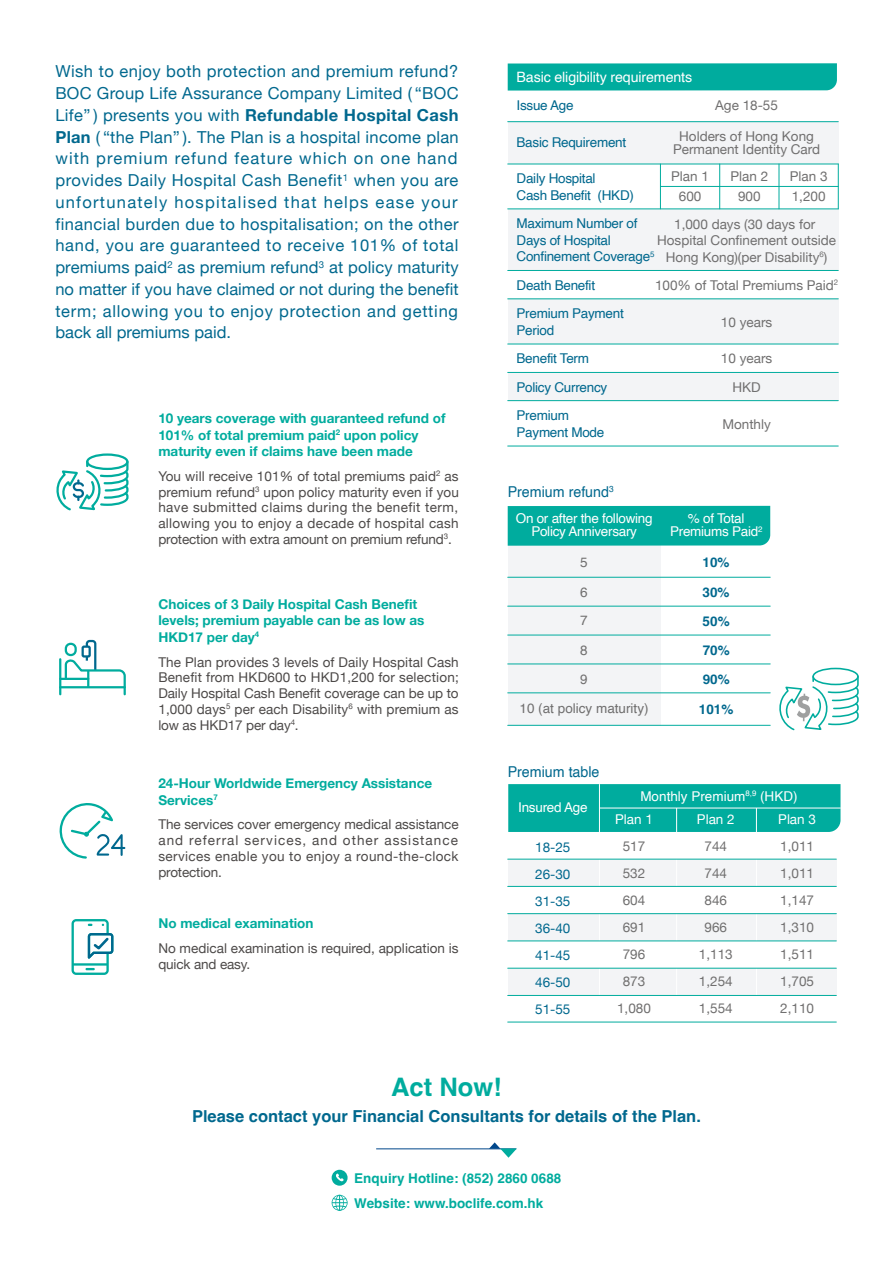
<style>
.page{position:relative;width:893px;height:1263px;background:#fff}
.page>*{position:absolute;margin:0;border:0;box-sizing:border-box;transform-origin:0 0}
.t1{font:700 25.5px "Helvetica";color:#00ac9e}
.t2{font:16.5px/21.8px "Helvetica Neue";letter-spacing:.045em;color:#00688e;text-align:justify}
.t3{font:700 16.5px "Helvetica";color:#00688e}
.t4{font:15px "Helvetica";color:#00688e;scale:.95 1}
.t5{font:14.25px "Helvetica";letter-spacing:-.01em;color:#fff}
.t6{font:13.5px/15.8px "Helvetica Neue";color:#4c4948;text-align:justify}
.t7{font:13.5px/27px "Helvetica Neue";color:#706f6f;text-align:center}
.t8{font:700 13.5px/16.5px "Helvetica Neue";color:#00ac9e}
.t9{font:13.5px/28.5px "Helvetica";letter-spacing:-.02em;color:#00688e}
.t10{font:13.5px/13.5px "Helvetica";letter-spacing:-.02em;color:#fff;text-align:center}
.t11{font:700 13.5px/25.3px "Helvetica";color:#00ac9e}
.t12{font:13.5px/27px "Helvetica Neue";color:#00688e;text-align:justify}
.t13{font:13.5px/29.1px "Helvetica";color:#706f6f;text-align:center}
.t14{font:13.5px "Helvetica";color:#fff}
.t15{font:700 13.5px/29.1px "Helvetica";color:#00688e}
.t16{font:13.5px "Helvetica Neue";color:#fff}
.s1{font-weight:700}
</style>
<div class="page">
<div style="left:86px;top:453px;width:43px;height:17px;border:2px solid #00ac9e;border-radius:50%"></div>
<svg style="left:56px;top:459px;width:73px;height:52px"></svg>
<hr style="left:59px;top:659px;width:2px;height:35px;background:#00ac9e">
<hr style="left:60px;top:686px;width:65px;height:2px;background:#00ac9e">
<hr style="left:60px;top:678px;width:28px;height:2px;background:#00ac9e">
<svg style="left:64px;top:639px;width:62px;height:57px"></svg>
<svg style="left:59px;top:803px;width:66px;height:56px"></svg>
<svg style="left:72px;top:919px;width:41px;height:56px"></svg>
<div style="left:508px;top:122px;width:330px;height:42px;background:#f3f4f6"></div>
<hr style="left:508px;top:164px;width:330px;height:1px;background:#00ac9e">
<div style="left:508px;top:372px;width:330px;height:29px;background:#f3f4f6"></div>
<hr style="left:508px;top:372px;width:330px;height:1px;background:#00ac9e">
<hr style="left:508px;top:400px;width:330px;height:1px;background:#00ac9e">
<hr style="left:508px;top:446px;width:330px;height:1px;background:#00ac9e">
<svg style="left:508px;top:63px;width:329px;height:28px;background:#09afa1"></svg>
<div style="left:508px;top:209px;width:330px;height:61px;background:#f3f4f6"></div>
<div style="left:508px;top:299px;width:330px;height:45px;background:#f3f4f6"></div>
<hr style="left:508px;top:299px;width:330px;height:1px;background:#00ac9e">
<hr style="left:508px;top:344px;width:330px;height:1px;background:#00ac9e">
<hr style="left:508px;top:270px;width:330px;height:1px;background:#00ac9e">
<hr style="left:508px;top:209px;width:330px;height:1px;background:#00ac9e">
<hr style="left:508px;top:121px;width:330px;height:1px;background:#00ac9e">
<hr style="left:660px;top:186px;width:178px;height:1px;background:#00ac9e">
<hr style="left:719px;top:164px;width:1px;height:45px;background:#00ac9e">
<hr style="left:660px;top:164px;width:1px;height:45px;background:#00ac9e">
<hr style="left:838px;top:164px;width:1px;height:45px;background:#00ac9e">
<hr style="left:779px;top:164px;width:1px;height:45px;background:#00ac9e">
<div style="left:508px;top:533px;width:152px;height:192px;background:#f3f4f6"></div>
<div style="left:508px;top:506px;width:262px;height:40px;background:#00ac9e"></div>
<hr style="left:508px;top:606px;width:262px;height:1px;background:#00ac9e">
<hr style="left:508px;top:635px;width:262px;height:1px;background:#00ac9e">
<hr style="left:508px;top:664px;width:262px;height:1px;background:#00ac9e">
<hr style="left:508px;top:693px;width:262px;height:1px;background:#00ac9e">
<hr style="left:508px;top:725px;width:262px;height:1px;background:#00ac9e">
<hr style="left:508px;top:577px;width:262px;height:1px;background:#00ac9e">
<div style="left:812px;top:668px;width:47px;height:17px;border:2px solid #00ac9e;border-radius:50%"></div>
<svg style="left:779px;top:675px;width:80px;height:56px"></svg>
<div style="left:508px;top:784px;width:332px;height:48px;background:#00ac9e"></div>
<div style="left:508px;top:859px;width:328px;height:27px;background:#f3f4f6"></div>
<div style="left:508px;top:914px;width:328px;height:27px;background:#f3f4f6"></div>
<div style="left:508px;top:968px;width:328px;height:27px;background:#f3f4f6"></div>
<hr style="left:599px;top:808px;width:242px;height:1px;background:#fff">
<hr style="left:676px;top:808px;width:1px;height:214px;background:#fff">
<hr style="left:599px;top:784px;width:1px;height:238px;background:#fff">
<hr style="left:756px;top:808px;width:1px;height:214px;background:#fff">
<hr style="left:508px;top:886px;width:328px;height:1px;background:#00ac9e">
<hr style="left:508px;top:913px;width:328px;height:1px;background:#00ac9e">
<hr style="left:508px;top:941px;width:328px;height:1px;background:#00ac9e">
<hr style="left:508px;top:968px;width:328px;height:1px;background:#00ac9e">
<hr style="left:508px;top:995px;width:328px;height:1px;background:#00ac9e">
<hr style="left:508px;top:1022px;width:328px;height:1px;background:#00ac9e">
<hr style="left:508px;top:859px;width:328px;height:1px;background:#00ac9e">
<hr style="left:376px;top:1148px;width:140px;height:1px;background:#00478b">
<svg style="left:489px;top:1142px;width:28px;height:16px"></svg>
<svg style="left:332px;top:1170px;width:16px;height:16px"></svg>
<svg style="left:332px;top:1195px;width:16px;height:16px"></svg>
<p class="t2" style="left:55px;top:62px;width:405px">Wish to enjoy both protection and premium refund?<br>BOC Group Life Assurance Company Limited ( “BOC Life” ) presents you with <span class="s1">Refundable Hospital Cash Plan</span> ( “the Plan” ). The Plan is a hospital income plan with premium refund feature which on one hand provides Daily Hospital Cash Benefit<sup>1</sup> when you are unfortunately hospitalised that helps ease your financial burden due to hospitalisation; on the other hand, you are guaranteed to receive 101% of total premiums paid<sup>2</sup> as premium refund<sup>3</sup> at policy maturity no matter if you have claimed or not during the benefit term; allowing you to enjoy protection and getting back all premiums paid.</p>
<p class="t8" style="left:158px;top:410px;width:289px">10 years coverage with guaranteed refund of<br>101% of total premium paid<sup>2</sup> upon policy maturity even if claims have been made</p>
<p class="t6" style="left:158px;top:469px;width:302px">You will receive 101% of total premiums paid<sup>2</sup> as premium refund<sup>3</sup> upon policy maturity even if you have submitted claims during the benefit term, allowing you to enjoy a decade of hospital cash protection with extra amount on premium refund<sup>3</sup>.</p>
<p class="t8" style="left:158px;top:596px;width:268px">Choices of 3 Daily Hospital Cash Benefit levels; premium payable can be as low as<br>HKD17 per day<sup>4</sup></p>
<p class="t6" style="left:158px;top:655px;width:302px">The Plan provides 3 levels of Daily Hospital Cash Benefit from HKD600 to HKD1,200 for selection; Daily Hospital Cash Benefit coverage can be up to 1,000 days<sup>5</sup> per each Disability<sup>6</sup> with premium as low as HKD17 per day<sup>4</sup>.</p>
<p class="t8" style="left:158px;top:775px;width:275px">24-Hour Worldwide Emergency Assistance<br>Services<sup>7</sup></p>
<p class="t6" style="left:158px;top:817px;width:302px">The services cover emergency medical assistance and referral services, and other assistance services enable you to enjoy a round-the-clock protection.</p>
<p class="t8" style="left:158px;top:916px;width:157px">No medical examination</p>
<p class="t6" style="left:158px;top:941px;width:302px">No medical examination is required, application is quick and easy.</p>
<p class="t5" style="left:517px;top:66px;width:177px">Basic eligibility requirements</p>
<p class="t9" style="left:517px;top:91px;width:59px">Issue Age</p>
<p class="t9" style="left:517px;top:129px;width:111px">Basic Requirement</p>
<p class="t7" style="left:715px;top:92px;width:64px">Age 18-55</p>
<p class="t7" style="left:673px;top:130px;width:149px;line-height:13.5px">Holders of Hong Kong<br>Permanent Identity Card</p>
<p class="t7" style="left:671px;top:167px;width:39px;line-height:19.5px">Plan 1<br>600</p>
<p class="t7" style="left:730px;top:167px;width:39px;line-height:19.5px">Plan 2<br>900</p>
<p class="t7" style="left:790px;top:167px;width:39px;line-height:19.5px;text-align:left">Plan 3<br>1,200</p>
<p class="t9" style="left:517px;top:170px;width:119px;line-height:16.5px">Daily Hospital<br>Cash Benefit (HKD)</p>
<p class="t9" style="left:517px;top:215px;width:139px;line-height:16.5px">Maximum Number of<br>Days of Hospital<br>Confinement Coverage<sup>5</sup></p>
<p class="t9" style="left:517px;top:271px;width:109px">Death Benefit<br>Premium Payment</p>
<p class="t9" style="left:517px;top:316px;width:92px">Period<br>Benefit Term<br>Policy Currency<br>Premium</p>
<p class="t9" style="left:517px;top:418px;width:89px">Payment Mode</p>
<p class="t7" style="left:657px;top:216px;width:181px;line-height:16.5px">1,000 days (30 days for<br>Hospital Confinement outside<br>Hong Kong)(per Disability<sup>6</sup>)</p>
<p class="t7" style="left:655px;top:272px;width:185px">100% of Total Premiums Paid<sup>2</sup></p>
<p class="t7" style="left:721px;top:310px;width:53px">10 years</p>
<p class="t7" style="left:721px;top:345px;width:53px;line-height:28.5px">10 years<br>HKD</p>
<p class="t7" style="left:722px;top:412px;width:50px">Monthly</p>
<p class="t4" style="left:508px;top:481px;width:113px">Premium refund<sup>3</sup></p>
<p class="t10" style="left:516px;top:512px;width:138px">On or after the following<br>Policy Anniversary</p>
<p class="t10" style="left:670px;top:512px;width:94px">% of Total<br>Premiums Paid<sup>2</sup></p>
<p class="t13" style="left:580px;top:548px;width:9px">5</p>
<p class="t13" style="left:520px;top:578px;width:131px">6<br>7<br>8<br>9<br>10 (at policy maturity)</p>
<p class="t15" style="left:703px;top:549px;width:29px">10%</p>
<p class="t15" style="left:699px;top:579px;width:36px">30%<br>50%<br>70%<br>90%<br>101%</p>
<p class="t4" style="left:508px;top:760px;width:98px">Premium table</p>
<p class="t10" style="left:518px;top:801px;width:71px">Insured Age</p>
<p class="t12" style="left:535px;top:834px;width:37px">18-25<br>26-30<br>31-35<br>36-40<br>41-45<br>46-50<br>51-55</p>
<p class="t14" style="left:640px;top:785px;width:159px">Monthly Premium<sup>8,9</sup> (HKD)</p>
<p class="t16" style="left:615px;top:810px;width:39px">Plan 1</p>
<p class="t7" style="left:617px;top:834px;width:35px">517<br>532<br>604<br>691<br>796<br>873<br>1,080</p>
<p class="t16" style="left:697px;top:810px;width:39px">Plan 2</p>
<p class="t7" style="left:699px;top:834px;width:35px">744<br>744<br>846<br>966<br>1,113<br>1,254<br>1,554</p>
<p class="t16" style="left:778px;top:810px;width:39px">Plan 3</p>
<p class="t7" style="left:780px;top:834px;width:35px;text-align:justify">1,011<br>1,011<br>1,147<br>1,310<br>1,511<br>1,705<br>2,110</p>
<h1 class="t1" style="left:391px;top:1071px;width:112px">Act Now!</h1>
<p class="t3" style="left:192px;top:1106px;width:510px">Please contact your Financial Consultants for details of the Plan.</p>
<p class="t11" style="left:354px;top:1167px;width:209px">Enquiry Hotline: (852) 2860 0688<br>Website: www.boclife.com.hk</p>
</div>
